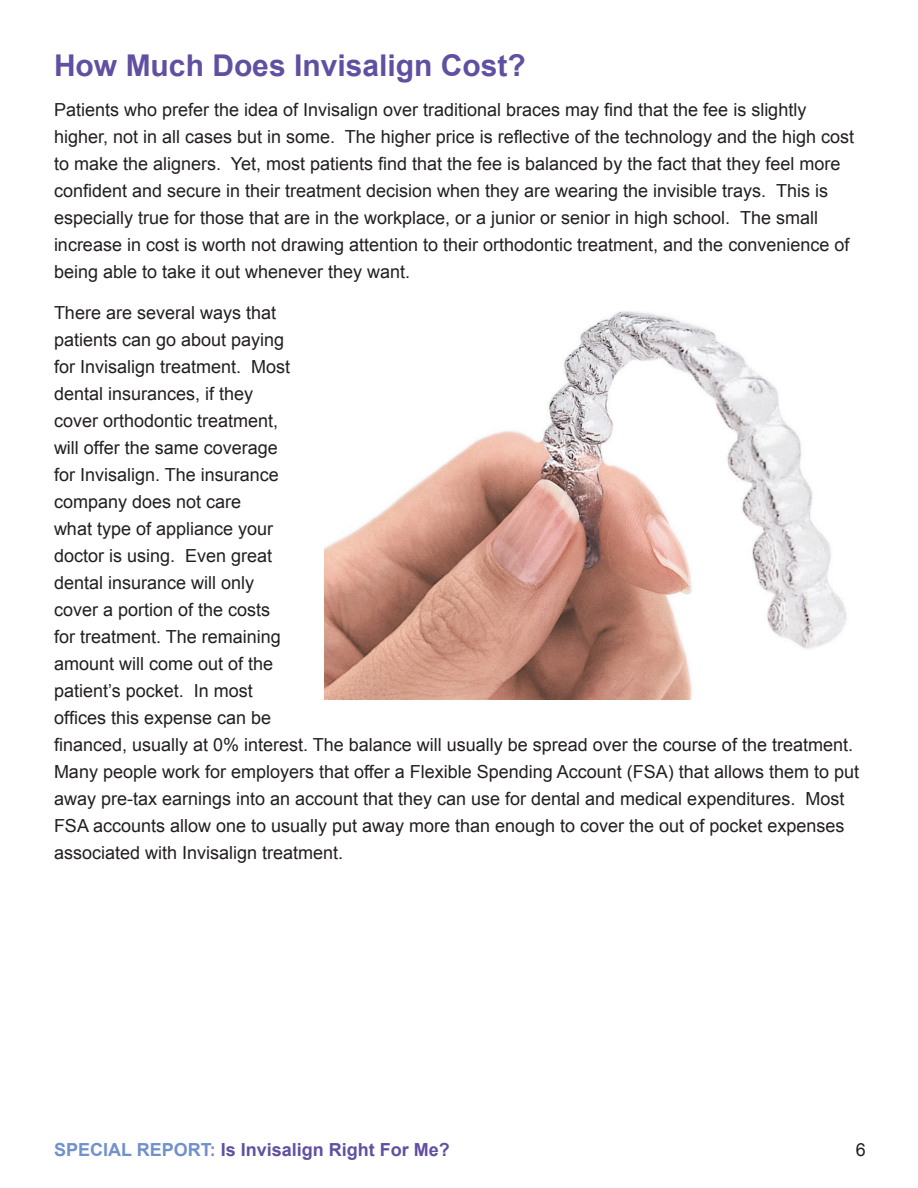
<style>
.page{position:relative;width:918px;height:1188px;background:#fff}
.page>*{position:absolute;margin:0;border:0;box-sizing:border-box;transform-origin:0 0}
.Paragraph_Style_1{font:700 30px "Arial";color:#614fa1}
.t1{font:18px/27px "Arial";color:#231f20}
.t2{font:700 18px "Arial";color:#614fa1}
.s1{color:#7191ca}
</style>
<div class="page">
<img style="left:324px;top:311px;width:523px;height:389px">
<p class="Paragraph_Style_1" style="left:54px;top:44px;width:473px">How Much Does Invisalign Cost?</p>
<p class="t1" style="left:54px;top:96px;width:802px">Patients who prefer the idea of Invisalign over traditional braces may find that the fee is slightly higher, not in all cases but in some. The higher price is reflective of the technology and the high cost to make the aligners. Yet, most patients find that the fee is balanced by the fact that they feel more confident and secure in their treatment decision when they are wearing the invisible trays. This is especially true for those that are in the workplace, or a junior or senior in high school. The small increase in cost is worth not drawing attention to their orthodontic treatment, and the convenience of being able to take it out whenever they want.</p>
<p class="t1" style="left:54px;top:299px;width:807px">There are several ways that<br>patients can go about paying<br>for Invisalign treatment. Most<br>dental insurances, if they<br>cover orthodontic treatment,<br>will offer the same coverage<br>for Invisalign. The insurance<br>company does not care<br>what type of appliance your<br>doctor is using. Even great<br>dental insurance will only<br>cover a portion of the costs<br>for treatment. The remaining<br>amount will come out of the<br>patient’s pocket. In most<br>offices this expense can be<br>financed, usually at 0% interest. The balance will usually be spread over the course of the treatment.<br>Many people work for employers that offer a Flexible Spending Account (FSA) that allows them to put away pre-tax earnings into an account that they can use for dental and medical expenditures. Most FSA accounts allow one to usually put away more than enough to cover the out of pocket expenses associated with Invisalign treatment.</p>
<p class="t2" style="left:54px;top:1137px;width:397px"><span class="s1">SPECIAL REPORT:</span> Is Invisalign Right For Me?</p>
<p class="t1" style="left:856px;top:1136px;width:12px">6</p>
</div>
